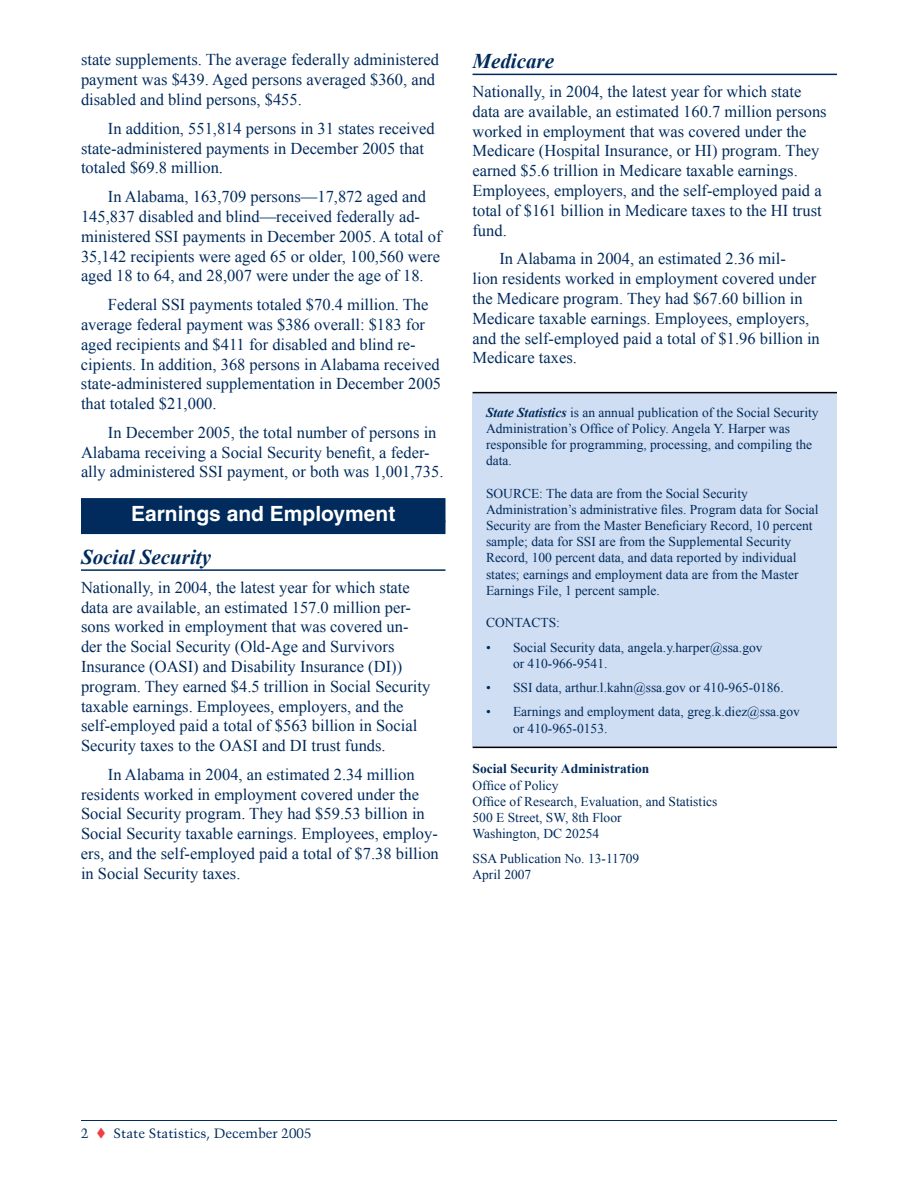
<style>
.page{position:relative;width:918px;height:1188px;background:#fff}
.page>*{position:absolute;margin:0;border:0;box-sizing:border-box;transform-origin:0 0}
.t1{font:italic 700 21px "Times New Roman";color:#002b5c}
.t2{font:700 21px "Helvetica";color:#fff}
.t3{font:16.5px/19.8px "Times New Roman";color:#002b5c}
.t4{font:13.5px/16.2px "Times New Roman";color:#002b5c}
.t5{font:13.5px "Trump Mediaeval";color:#002b5c}
.t6{font:700 13.5px "Times New Roman";color:#002b5c}
.s1{font-weight:700;font-style:italic}
.s2{color:#ef3e42}
</style>
<div class="page">
<hr style="left:81px;top:1120px;width:756px;height:1px;background:#002b5c">
<div style="left:81px;top:498px;width:365px;height:24px;background:#002b5c"></div>
<div style="left:81px;top:521px;width:365px;height:13px;background:#002b5c"></div>
<hr style="left:81px;top:569px;width:365px;height:2px;background:#002b5c">
<hr style="left:472px;top:74px;width:365px;height:1px;background:#002b5c">
<div style="left:472px;top:393px;width:365px;height:354px;background:#cfdef2"></div>
<hr style="left:473px;top:747px;width:364px;height:1px;background:#000">
<hr style="left:473px;top:392px;width:364px;height:1px;background:#000">
<p class="t3" style="left:81px;top:50px;width:360px">state supplements. The average federally administered payment was $439. Aged persons averaged $360, and disabled and blind persons, $455.</p>
<p class="t3" style="left:81px;top:118px;width:355px;text-indent:27px">In addition, 551,814 persons in 31 states received state-administered payments in December 2005 that totaled $69.8 million.</p>
<p class="t3" style="left:81px;top:186px;width:362px;text-indent:27px">In Alabama, 163,709 persons—17,872 aged and 145,837 disabled and blind—received federally ad&shy;ministered SSI payments in December 2005. A total of 35,142 recipients were aged 65 or older, 100,560 were aged 18 to 64, and 28,007 were under the age of 18.</p>
<p class="t3" style="left:81px;top:294px;width:362px;text-indent:27px">Federal SSI payments totaled $70.4 million. The average federal payment was $386 overall: $183 for aged recipients and $411 for disabled and blind re&shy;cipients. In addition, 368 persons in Alabama received state-administered supplementation in December 2005 that totaled $21,000.</p>
<p class="t3" style="left:81px;top:422px;width:364px;text-indent:27px">In December 2005, the total number of persons in<br>Alabama receiving a Social Security benefit, a feder&shy;ally administered SSI payment, or both was 1,001,735.</p>
<p class="t2" style="left:131px;top:501px;width:266px">Earnings and Employment</p>
<p class="t1" style="left:81px;top:542px;width:132px">Social Security</p>
<p class="t3" style="left:81px;top:577px;width:351px">Nationally, in 2004, the latest year for which state data are available, an estimated 157.0 million per&shy;sons worked in employment that was covered un&shy;der the Social Security (Old-Age and Survivors Insurance (OASI) and Disability Insurance (DI)) program. They earned $4.5 trillion in Social Security taxable earnings. Employees, employers, and the self-employed paid a total of $563 billion in Social Security taxes to the OASI and DI trust funds.</p>
<p class="t3" style="left:81px;top:764px;width:359px;text-indent:27px">In Alabama in 2004, an estimated 2.34 million residents worked in employment covered under the Social Security program. They had $59.53 billion in Social Security taxable earnings. Employees, employ&shy;ers, and the self-employed paid a total of $7.38 billion in Social Security taxes.</p>
<p class="t1" style="left:472px;top:47px;width:83px">Medicare</p>
<p class="t3" style="left:472px;top:81px;width:356px">Nationally, in 2004, the latest year for which state data are available, an estimated 160.7 million persons worked in employment that was covered under the Medicare (Hospital Insurance, or HI) program. They earned $5.6 trillion in Medicare taxable earnings.<br>Employees, employers, and the self-employed paid a total of $161 billion in Medicare taxes to the HI trust fund.</p>
<p class="t3" style="left:472px;top:249px;width:349px;text-indent:27px">In Alabama in 2004, an estimated 2.36 mil-<br>lion residents worked in employment covered under the Medicare program. They had $67.60 billion in Medicare taxable earnings. Employees, employers, and the self-employed paid a total of $1.96 billion in Medicare taxes.</p>
<p class="t4" style="left:486px;top:404px;width:334px"><span class="s1">State Statistics</span> is an annual publication of the Social Security Administration’s Office of Policy. Angela Y. Harper was responsible for programming, processing, and compiling the data.</p>
<p class="t4" style="left:486px;top:485px;width:334px">SOURCE: The data are from the Social Security Administration’s administrative files. Program data for Social Security are from the Master Beneficiary Record, 10 percent sample; data for SSI are from the Supplemental Security Record, 100 percent data, and data reported by individual states; earnings and employment data are from the Master Earnings File, 1 percent sample.</p>
<p class="t4" style="left:513px;top:610px;width:251px;line-height:24.3px;text-indent:-27px">CONTACTS:<br>Social Security data, angela.y.harper@ssa.gov</p>
<p class="t4" style="left:513px;top:651px;width:288px;line-height:24.3px">or 410-966-9541.<br>SSI data, arthur.l.kahn@ssa.gov or 410-965-0186.<br>Earnings and employment data, greg.k.diez@ssa.gov</p>
<p class="t4" style="left:513px;top:720px;width:96px">or 410-965-0153.</p>
<p class="t4" style="left:486px;top:639px;width:6px">•</p>
<p class="t4" style="left:486px;top:675px;width:6px;line-height:24.3px">• •</p>
<p class="t6" style="left:472px;top:760px;width:178px">Social Security Administration</p>
<p class="t4" style="left:472px;top:777px;width:246px">Office of Policy<br>Office of Research, Evaluation, and Statistics<br>500 E Street, SW, 8th Floor<br>Washington, DC 20254</p>
<p class="t4" style="left:472px;top:850px;width:168px">SSA Publication No. 13-11709<br>April 2007</p>
<p class="t5" style="left:96px;top:1125px;width:217px"><span class="s2">▼</span> State Statistics, December 2005</p>
</div>
